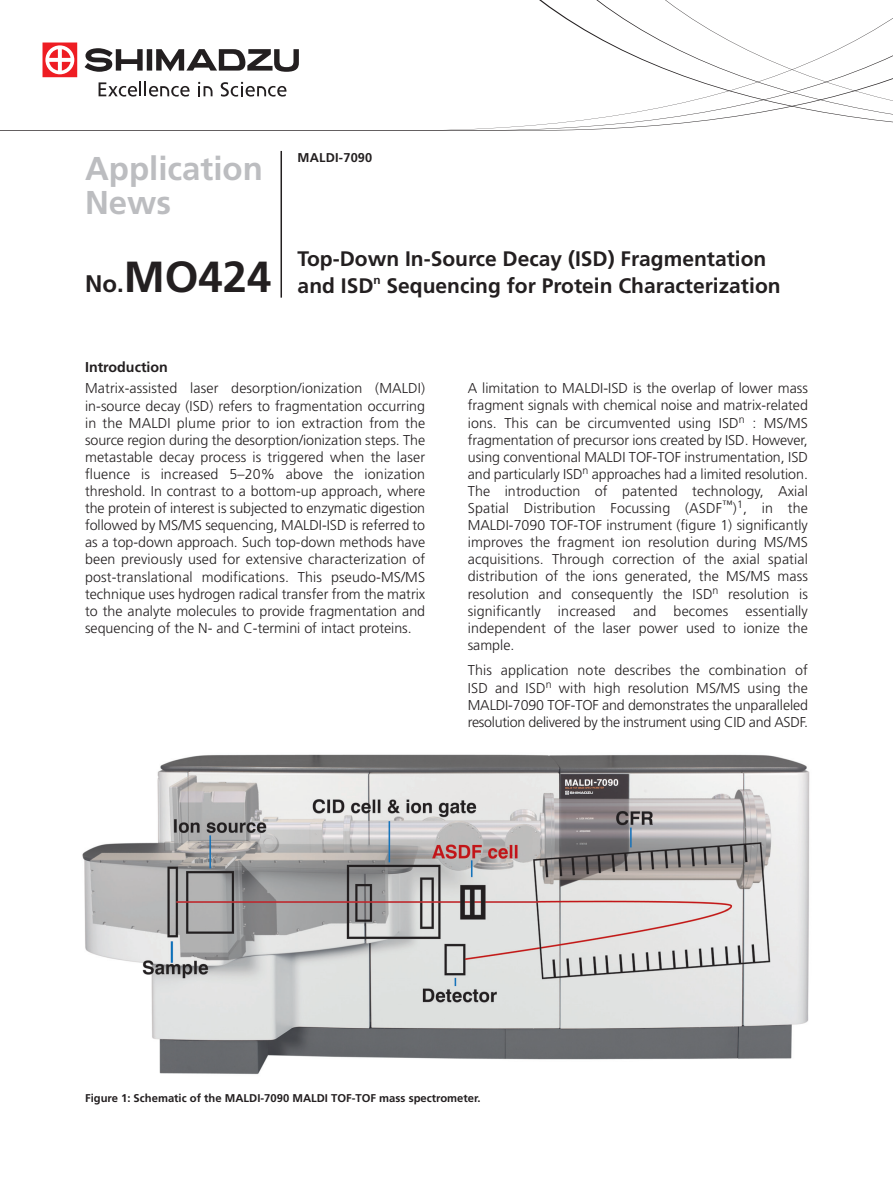
<style>
.page{position:relative;width:893px;height:1188px;background:#fff}
.page>*{position:absolute;margin:0;border:0;box-sizing:border-box;transform-origin:0 0}
.t1{font:700 43.5px "Frutiger";color:#231f20}
.t2{font:700 33px/34.5px "Frutiger";color:#bcbdc0}
.t3{font:700 21px/27px "Frutiger";color:#231f20}
.t4{font:300 14.25px/17.1px "Frutiger";color:#231f20;text-align:justify}
.t5{font:700 14.25px "Frutiger";color:#231f20}
.t6{font:700 12.75px "Frutiger";letter-spacing:.015em;color:#231f20}
.t7{font:700 11.85px "Frutiger";color:#231f20}
.t8{font:700 11.25px "Frutiger";color:#231f20}
.s1{font-size:24px}
</style>
<div class="page">
<svg style="left:0;top:42px;width:414px;height:89px"></svg>
<svg style="left:540px;top:0;width:353px;height:131px"></svg>
<svg style="left:43px;top:43px;width:34px;height:34px"></svg>
<svg style="left:85px;top:48px;width:58px;height:24px"></svg>
<div style="left:147px;top:49px;width:5px;height:22px;background:#231f20"></div>
<svg style="left:156px;top:49px;width:143px;height:23px"></svg>
<svg style="left:99px;top:81px;width:91px;height:16px"></svg>
<svg style="left:198px;top:82px;width:15px;height:14px"></svg>
<svg style="left:221px;top:82px;width:65px;height:15px"></svg>
<hr style="left:280px;top:151px;width:2px;height:147px;background:#231f20">
<img style="left:82px;top:754px;width:728px;height:321px">
<h2 class="t2" style="left:85px;top:154px;width:179px">Application<br>News</h2>
<h1 class="t1" style="left:85px;top:259px;width:188px"><span class="s1">No.</span>MO424</h1>
<p class="t6" style="left:298px;top:152px;width:76px">MALDI-7090</p>
<h3 class="t3" style="left:298px;top:247px;width:470px">Top-Down In-Source Decay (ISD) Fragmentation and ISD</h3>
<p class="t7" style="left:373px;top:275px;width:9px">n</p>
<h3 class="t3" style="left:387px;top:274px;width:396px">Sequencing for Protein Characterization</h3>
<p class="t5" style="left:85px;top:361px;width:84px">Introduction</p>
<p class="t4" style="left:85px;top:381px;width:342px">Matrix-assisted laser desorption/ionization (MALDI) in-source decay (ISD) refers to fragmentation occurring in the MALDI plume prior to ion extraction from the source region during the desorption/ionization steps. The metastable decay process is triggered when the laser fluence is increased 5–20% above the ionization threshold. In contrast to a bottom-up approach, where the protein of interest is subjected to enzymatic digestion followed by MS/MS sequencing, MALDI-ISD is referred to as a top-down approach. Such top-down methods have been previously used for extensive characterization of post-translational modifications. This pseudo-MS/MS technique uses hydrogen radical transfer from the matrix to the analyte molecules to provide fragmentation and sequencing of the N- and C-termini of intact proteins.</p>
<p class="t4" style="left:468px;top:381px;width:342px">A limitation to MALDI-ISD is the overlap of lower mass fragment signals with chemical noise and matrix-related ions. This can be circumvented using ISD<sup>n</sup> : MS/MS fragmentation of precursor ions created by ISD. However, using conventional MALDI TOF-TOF instrumentation, ISD and particularly ISD<sup>n</sup> approaches had a limited resolution.<br>The introduction of patented technology, Axial Spatial Distribution Focussing (ASDF<sup>™</sup>)<sup>1</sup>, in the MALDI-7090 TOF-TOF instrument (figure 1) significantly improves the fragment ion resolution during MS/MS acquisitions. Through correction of the axial spatial distribution of the ions generated, the MS/MS mass resolution and consequently the ISD<sup>n</sup> resolution is significantly increased and becomes essentially independent of the laser power used to ionize the sample.</p>
<p class="t4" style="left:468px;top:663px;width:342px">This application note describes the combination of ISD and ISD<sup>n</sup> with high resolution MS/MS using the MALDI-7090 TOF-TOF and demonstrates the unparalleled resolution delivered by the instrument using CID and ASDF.</p>
<p class="t8" style="left:85px;top:1094px;width:397px">Figure 1: Schematic of the MALDI-7090 MALDI TOF-TOF mass spectrometer.</p>
</div>
